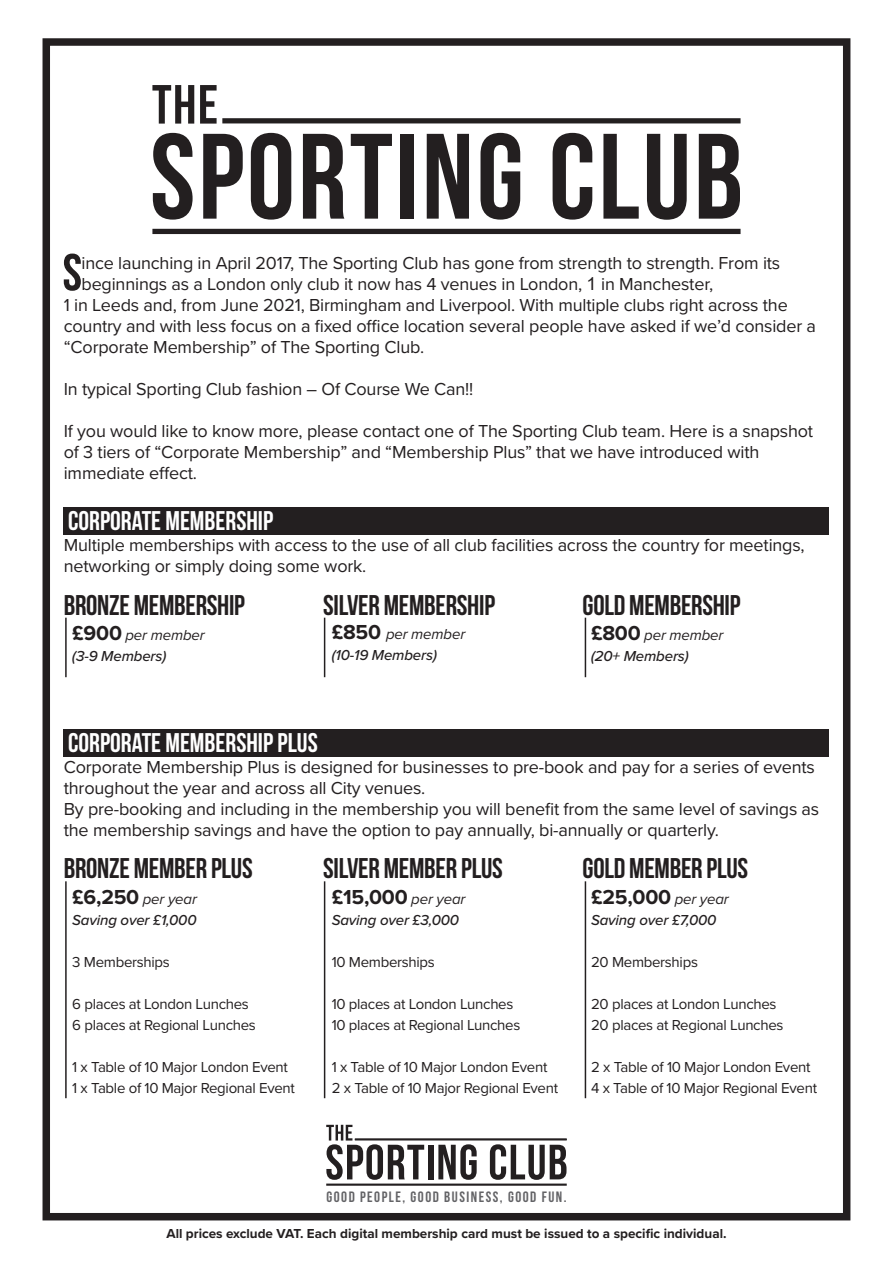
<style>
.page{position:relative;width:893px;height:1263px;background:#fff}
.page>*{position:absolute;margin:0;border:0;box-sizing:border-box;transform-origin:0 0}
.t1{font:700 52.05px "Bebas Neue";color:#231f20}
.t2{font:700 28.5px "Bebas Neue";letter-spacing:-.01em;color:#231f20}
.t3{font:700 27px "Bebas Neue";color:#fff}
.t4{font:700 21px "Proxima Nova";letter-spacing:-.01em;color:#231f20}
.t5{font:18px/21px "Proxima Nova";letter-spacing:-.01em;color:#231f20}
.t6{font:15px/21px "Proxima Nova";letter-spacing:-.02em;color:#231f20}
.t7{font:italic 500 15px/21px "Proxima Nova";letter-spacing:-.01em;color:#231f20}
.t8{font:700 15px "Bebas Neue";letter-spacing:.1em;color:#636366}
.t9{font:700 13.5px "Proxima Nova";color:#231f20}
.s1{font-family:"Arial"}
.s2{font-weight:700;font-style:normal;font-size:21px}
.s3{font-weight:400}
.s4{font-weight:400;font-style:italic;font-size:15px}
</style>
<div class="page">
<div style="left:43px;top:38px;width:807px;height:1182px;border:8px solid #231f20"></div>
<div style="left:64px;top:729px;width:765px;height:28px;background:#231f20"></div>
<div style="left:64px;top:507px;width:765px;height:27px;background:#231f20"></div>
<svg style="left:153px;top:133px;width:40px;height:87px"></svg>
<svg style="left:203px;top:134px;width:40px;height:85px"></svg>
<svg style="left:251px;top:133px;width:40px;height:87px"></svg>
<svg style="left:303px;top:134px;width:41px;height:85px"></svg>
<svg style="left:351px;top:134px;width:41px;height:85px"></svg>
<div style="left:401px;top:134px;width:13px;height:85px;background:#231f20"></div>
<svg style="left:427px;top:134px;width:42px;height:85px"></svg>
<svg style="left:480px;top:133px;width:40px;height:87px"></svg>
<svg style="left:553px;top:133px;width:39px;height:87px"></svg>
<svg style="left:603px;top:134px;width:36px;height:85px"></svg>
<svg style="left:647px;top:134px;width:40px;height:86px"></svg>
<svg style="left:699px;top:134px;width:41px;height:85px"></svg>
<svg style="left:152px;top:85px;width:42px;height:39px"></svg>
<svg style="left:200px;top:85px;width:17px;height:39px"></svg>
<div style="left:152px;top:229px;width:588px;height:5px;background:#231f20"></div>
<div style="left:222px;top:118px;width:518px;height:5px;background:#231f20"></div>
<hr style="left:65px;top:881px;width:2px;height:217px;background:#231f20">
<hr style="left:324px;top:881px;width:1px;height:217px;background:#231f20">
<hr style="left:585px;top:881px;width:1px;height:217px;background:#231f20">
<hr style="left:65px;top:618px;width:2px;height:59px;background:#231f20">
<hr style="left:324px;top:618px;width:1px;height:59px;background:#231f20">
<hr style="left:585px;top:618px;width:1px;height:59px;background:#231f20">
<div style="left:428px;top:1145px;width:5px;height:34px;background:#231f20"></div>
<svg style="left:438px;top:1144px;width:39px;height:36px"></svg>
<svg style="left:490px;top:1144px;width:76px;height:36px"></svg>
<svg style="left:326px;top:1125px;width:98px;height:55px"></svg>
<hr style="left:326px;top:1183px;width:241px;height:3px;background:#231f20">
<hr style="left:355px;top:1138px;width:212px;height:2px;background:#231f20">
<h1 class="t1" style="left:63px;top:244px;width:21px">S</h1>
<p class="t5" style="left:82px;top:252px;width:700px">ince launching in April 2017, The Sporting Club has gone from strength to strength. From its</p>
<p class="t5" style="left:82px;top:273px;width:633px">beginnings as a London only club it now has 4 venues in London, <span class="s1">1</span> in Manchester,</p>
<p class="t5" style="left:64px;top:294px;width:726px">1 in Leeds and, from June 2021, Birmingham and Liverpool. With multiple clubs right across the</p>
<p class="t5" style="left:64px;top:315px;width:754px">country and with less focus on a fixed office location several people have asked if we’d consider a</p>
<p class="t5" style="left:64px;top:336px;width:362px">“Corporate Membership” of The Sporting Club.</p>
<p class="t5" style="left:64px;top:378px;width:411px">In typical Sporting Club fashion – Of Course We Can!!</p>
<p class="t5" style="left:64px;top:420px;width:751px">If you would like to know more, please contact one of The Sporting Club team. Here is a snapshot of 3 tiers of “Corporate Membership” and “Membership Plus” that we have introduced with immediate effect.</p>
<h3 class="t3" style="left:68px;top:506px;width:207px">CORPORATE MEMBERSHIP</h3>
<p class="t5" style="left:64px;top:534px;width:742px">Multiple memberships with access to the use of all club facilities across the country for meetings, networking or simply doing some work.</p>
<h2 class="t2" style="left:64px;top:589px;width:183px">BRONZEMEMBERSHIP</h2>
<p class="t7" style="left:72px;top:625px;width:134px"><span class="s2">£900</span> <span class="s3">per member </span>(3-9 Members)</p>
<h2 class="t2" style="left:323px;top:589px;width:173px">SILVERMEMBERSHIP</h2>
<p class="t7" style="left:332px;top:624px;width:135px"><span class="s2">£850</span> <span class="s3">per member </span>(10-19 Members)</p>
<h2 class="t2" style="left:583px;top:589px;width:159px">GOLDMEMBERSHIP</h2>
<p class="t7" style="left:591px;top:625px;width:134px"><span class="s2">£800</span> <span class="s3">per member </span>(20+ Members)</p>
<h3 class="t3" style="left:68px;top:728px;width:251px">CORPORATE MEMBERSHIP PLUS</h3>
<p class="t5" style="left:64px;top:756px;width:757px">Corporate Membership Plus is designed for businesses to pre-book and pay for a series of events throughout the year and across all City venues.<br>By pre-booking and including in the membership you will benefit from the same level of savings as the membership savings and have the option to pay annually, bi-annually or quarterly.</p>
<h2 class="t2" style="left:64px;top:853px;width:190px">BRONZEMEMBER PLUS</h2>
<p class="t7" style="left:72px;top:889px;width:126px"><span class="s2">£6,250</span> <span class="s3">per year<br></span>Saving over £1,000</p>
<p class="t6" style="left:72px;top:950px;width:99px">3 Memberships</p>
<p class="t6" style="left:72px;top:992px;width:185px">6 places at London Lunches<br>6 places at Regional Lunches</p>
<p class="t6" style="left:72px;top:1055px;width:224px">1 x Table of 10 Major London Event<br>1 x Table of 10 Major Regional Event</p>
<h2 class="t2" style="left:323px;top:853px;width:181px">SILVERMEMBER PLUS</h2>
<p class="t4" style="left:332px;top:881px;width:135px">£15,000 <span class="s4">per year</span></p>
<p class="t7" style="left:332px;top:910px;width:129px">Saving over £3,000</p>
<p class="t6" style="left:332px;top:950px;width:105px">10 Memberships</p>
<p class="t6" style="left:332px;top:992px;width:190px">10 places at London Lunches<br>10 places at Regional Lunches</p>
<p class="t6" style="left:332px;top:1055px;width:228px">1 x Table of 10 Major London Event<br>2 x Table of 10 Major Regional Event</p>
<h2 class="t2" style="left:583px;top:853px;width:167px">GOLDMEMBER PLUS</h2>
<p class="t4" style="left:591px;top:881px;width:139px">£25,000 <span class="s4">per year</span></p>
<p class="t7" style="left:591px;top:910px;width:127px">Saving over £7,000</p>
<p class="t6" style="left:591px;top:950px;width:108px">20 Memberships</p>
<p class="t6" style="left:591px;top:992px;width:194px">20 places at London Lunches<br>20 places at Regional Lunches</p>
<p class="t6" style="left:591px;top:1055px;width:227px">2 x Table of 10 Major London Event<br>4 x Table of 10 Major Regional Event</p>
<p class="t8" style="left:326px;top:1189px;width:242px">GOOD PEOPLE, GOOD BUSINESS, GOOD FUN.</p>
<p class="t9" style="left:166px;top:1224px;width:562px">All prices exclude VAT. Each digital membership card must be issued to a specific individual.</p>
</div>
